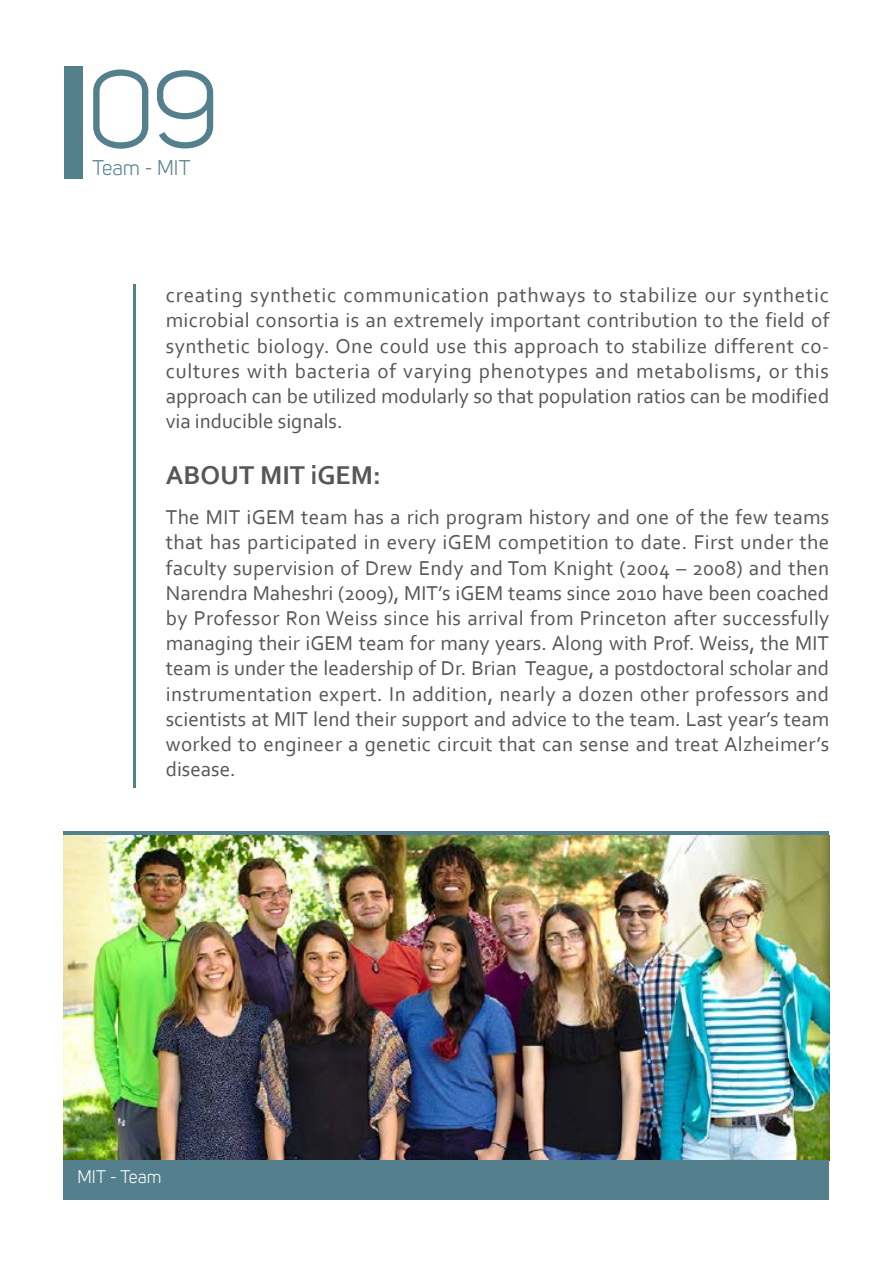
<style>
.page{position:relative;width:893px;height:1263px;background:#fff}
.page>*{position:absolute;margin:0;border:0;box-sizing:border-box;transform-origin:0 0}
.t1{font:108px "Uni Sans Book";color:#54808d}
.t2{font:700 27px "Corbel";color:#585756}
.t3{font:21px/25.2px "Corbel";color:#585756;text-align:justify}
.t4{font:21px "Uni Sans Book";color:#54808d}
.t5{font:18px "Uni Sans Book";color:#fff}
</style>
<div class="page">
<div style="left:64px;top:66px;width:19px;height:113px;background:#54808d"></div>
<img style="left:64px;top:836px;width:765px;height:324px">
<hr style="left:134px;top:284px;width:2px;height:503px;background:#54808d">
<hr style="left:64px;top:831px;width:765px;height:4px;background:#54808d">
<div style="left:64px;top:1160px;width:765px;height:39px;background:#54808d"></div>
<h1 class="t1" style="left:88px;top:48px;width:132px">09</h1>
<p class="t4" style="left:92px;top:156px;width:99px">Team - MIT</p>
<p class="t3" style="left:166px;top:282px;width:665px">creating synthetic communication pathways to stabilize our synthetic microbial consortia is an extremely important contribution to the field of synthetic biology. One could use this approach to stabilize different co&shy;cultures with bacteria of varying phenotypes and metabolisms, or this approach can be utilized modularly so that population ratios can be modified via inducible signals.</p>
<p class="t2" style="left:166px;top:458px;width:19px">ABOUT</p>
<p class="t2" style="left:260px;top:458px;width:123px">MIT iGEM:</p>
<p class="t3" style="left:166px;top:504px;width:665px">The MIT iGEM team has a rich program history and one of the few teams that has participated in every iGEM competition to date. First under the faculty supervision of Drew Endy and Tom Knight (2004 – 2008) and then Narendra Maheshri (2009), MIT’s iGEM teams since 2010 have been coached by Professor Ron Weiss since his arrival from Princeton after successfully managing their iGEM team for many years. Along with Prof. Weiss, the MIT team is under the leadership of Dr. Brian Teague, a postdoctoral scholar and instrumentation expert. In addition, nearly a dozen other professors and scientists at MIT lend their support and advice to the team. Last year’s team worked to engineer a genetic circuit that can sense and treat Alzheimer’s disease.</p>
<p class="t5" style="left:78px;top:1167px;width:85px">MIT - Team</p>
</div>
